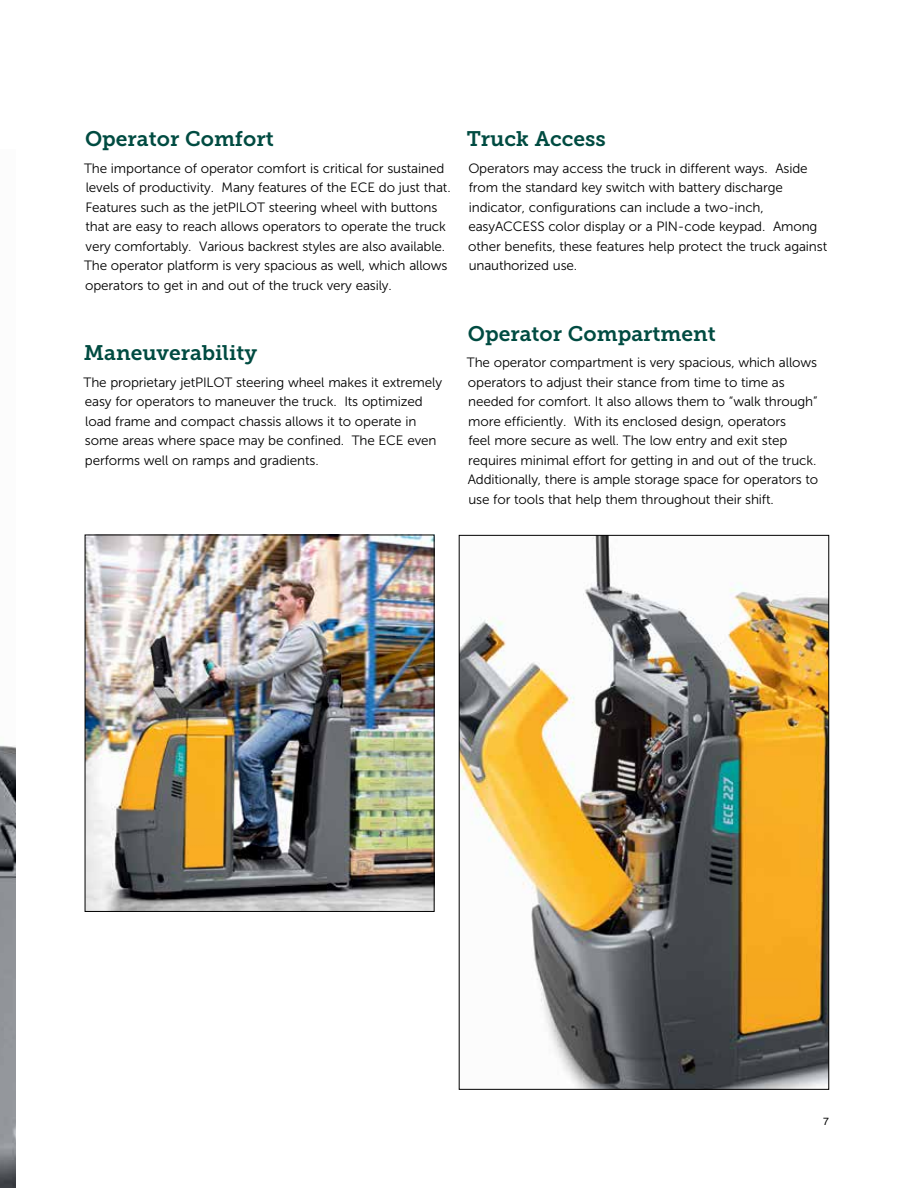
<style>
.page{position:relative;width:918px;height:1188px;background:#fff}
.page>*{position:absolute;margin:0;border:0;box-sizing:border-box;transform-origin:0 0}
.t1{font:21px "Museo Slab 700";color:#004b41}
.t2{font:13.5px/19.5px "Museo Sans 300";letter-spacing:-.01em;color:#000}
.t3{font:10.5px "Helvetica";color:#000}
</style>
<div class="page">
<img style="left:0;top:745px;width:15px;height:443px">
<img style="left:461px;top:537px;width:366px;height:551px">
<img style="left:87px;top:537px;width:346px;height:373px">
<div style="left:85px;top:535px;width:350px;height:377px;border:1px solid #000"></div>
<h1 class="t1" style="left:85px;top:127px;width:190px">Operator Comfort</h1>
<p class="t2" style="left:84px;top:158px;width:368px">The importance of operator comfort is critical for sustained levels of productivity. Many features of the ECE do just that.<br>Features such as the jetPILOT steering wheel with buttons that are easy to reach allows operators to operate the truck very comfortably. Various backrest styles are also available.<br>The operator platform is very spacious as well, which allows operators to get in and out of the truck very easily.</p>
<h1 class="t1" style="left:84px;top:341px;width:175px">Maneuverability</h1>
<p class="t2" style="left:84px;top:372px;width:360px">The proprietary jetPILOT steering wheel makes it extremely easy for operators to maneuver the truck. Its optimized load frame and compact chassis allows it to operate in some areas where space may be confined. The ECE even performs well on ramps and gradients.</p>
<h1 class="t1" style="left:467px;top:127px;width:141px">Truck Access</h1>
<p class="t2" style="left:468px;top:158px;width:360px">Operators may access the truck in different ways. Aside from the standard key switch with battery discharge indicator, configurations can include a two-inch, easyACCESS color display or a PIN-code keypad. Among other benefits, these features help protect the truck against unauthorized use.</p>
<h1 class="t1" style="left:468px;top:322px;width:250px">Operator Compartment</h1>
<p class="t2" style="left:467px;top:353px;width:353px">The operator compartment is very spacious, which allows operators to adjust their stance from time to time as needed for comfort. It also allows them to “walk through” more efficiently. With its enclosed design, operators<br>feel more secure as well. The low entry and exit step requires minimal effort for getting in and out of the truck.<br>Additionally, there is ample storage space for operators to use for tools that help them throughout their shift.</p>
<p class="t3" style="left:823px;top:1113px;width:7px">7</p>
</div>
